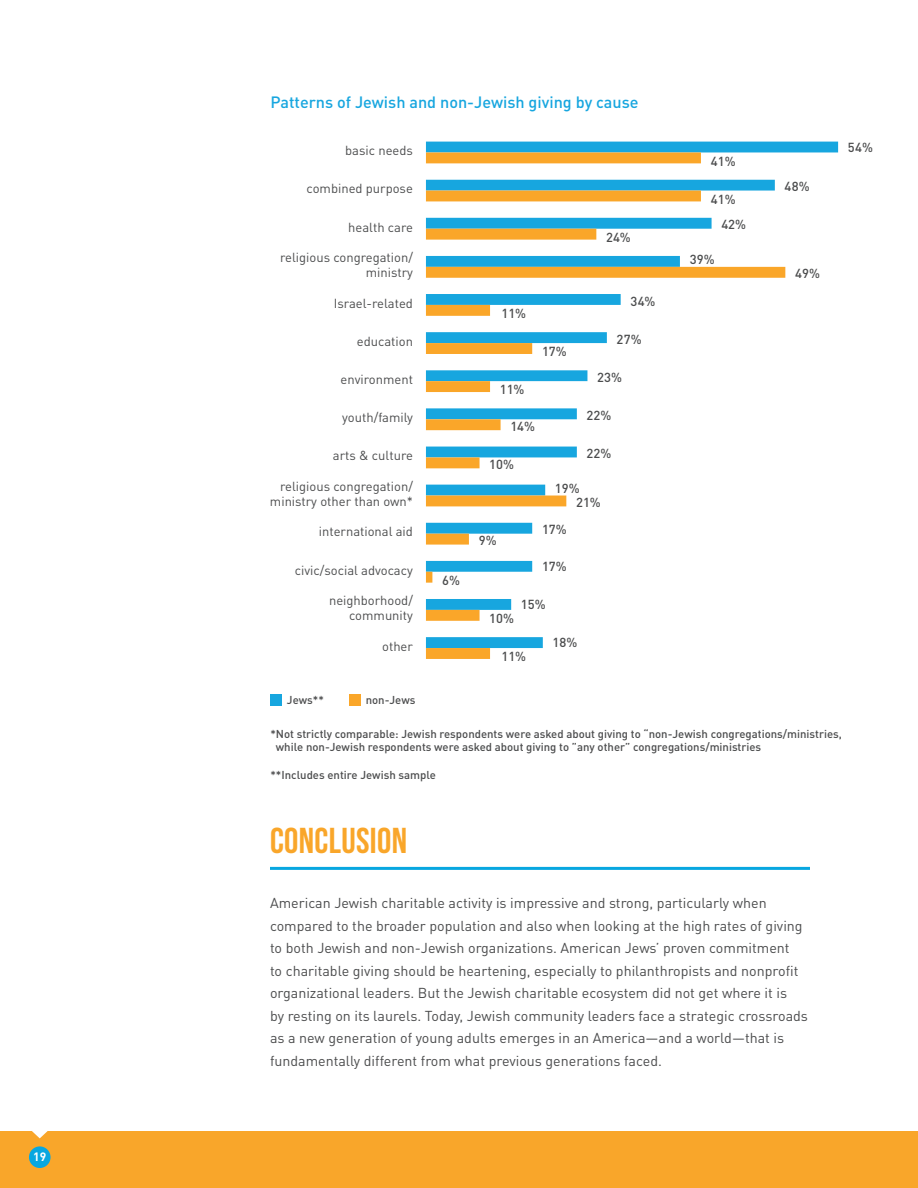
<style>
.page{position:relative;width:918px;height:1188px;background:#fff}
.page>*{position:absolute;margin:0;border:0;box-sizing:border-box;transform-origin:0 0}
.t1{font:36px "Bebas Neue";color:#f9a62a}
.t2{font:500 16.2px "DIN Pro";color:#17a6df}
.t3{font:14.25px/22.5px "DIN Pro";color:#4b4c4d}
.t4{font:13.05px/15.6px "DIN Pro";color:#4b4c4d;text-align:right}
.t5{font:500 13.05px "DIN Pro";color:#4b4c4d}
.t6{font:700 12px "DIN Pro";color:#fff}
.t7{font:500 11.4px/13.6px "DIN Pro";color:#4b4c4d}
</style>
<div class="page">
<div style="left:0;top:1131px;width:918px;height:57px;background:#f9a62a"></div>
<div style="left:29px;top:1146px;width:22px;height:22px;background:#08a7e0;border-radius:50%"></div>
<svg style="left:32px;top:1131px;width:16px;height:7px"></svg>
<hr style="left:270px;top:867px;width:540px;height:3px;background:#08a7e0">
<svg style="left:426px;top:142px;width:412px;height:136px"></svg>
<svg style="left:426px;top:152px;width:359px;height:507px"></svg>
<div style="left:349px;top:694px;width:12px;height:12px;background:#faa629"></div>
<div style="left:270px;top:694px;width:12px;height:12px;background:#17a6df"></div>
<p class="t6" style="left:33px;top:1147px;width:15px">19</p>
<p class="t2" style="left:270px;top:89px;width:370px">Patterns of Jewish and non-Jewish giving by cause</p>
<p class="t4" style="left:345px;top:141px;width:69px">basic needs</p>
<p class="t4" style="left:307px;top:180px;width:108px">combined purpose</p>
<p class="t4" style="left:348px;top:218px;width:66px">health care</p>
<p class="t4" style="left:280px;top:248px;width:134px">religious congregation/ ministry</p>
<p class="t4" style="left:334px;top:294px;width:81px">Israel-related</p>
<p class="t4" style="left:357px;top:332px;width:58px">education</p>
<p class="t4" style="left:341px;top:370px;width:74px">environment</p>
<p class="t4" style="left:342px;top:408px;width:72px">youth/family</p>
<p class="t4" style="left:333px;top:446px;width:82px">arts &amp; culture</p>
<p class="t4" style="left:270px;top:477px;width:144px">religious congregation/ ministry other than own*</p>
<p class="t4" style="left:319px;top:523px;width:96px">international aid</p>
<p class="t4" style="left:295px;top:561px;width:120px">civic/social advocacy</p>
<p class="t4" style="left:329px;top:591px;width:85px">neighborhood/ community</p>
<p class="t4" style="left:382px;top:637px;width:32px">other</p>
<p class="t7" style="left:287px;top:691px;width:38px">Jews**</p>
<p class="t7" style="left:366px;top:691px;width:51px">non-Jews</p>
<p class="t5" style="left:606px;top:227px;width:26px">24%</p>
<p class="t5" style="left:442px;top:570px;width:19px">6%</p>
<p class="t5" style="left:501px;top:303px;width:26px">11%</p>
<p class="t5" style="left:542px;top:341px;width:26px">17%</p>
<p class="t5" style="left:500px;top:379px;width:26px">11%</p>
<p class="t5" style="left:510px;top:416px;width:26px">14%</p>
<p class="t5" style="left:489px;top:454px;width:26px">10%</p>
<p class="t5" style="left:630px;top:290px;width:27px">34%</p>
<p class="t5" style="left:617px;top:328px;width:27px">27%</p>
<p class="t5" style="left:597px;top:367px;width:26px">23%</p>
<p class="t5" style="left:587px;top:405px;width:26px">22%</p>
<p class="t5" style="left:587px;top:443px;width:26px">22%</p>
<p class="t5" style="left:555px;top:478px;width:26px">19%</p>
<p class="t5" style="left:542px;top:519px;width:26px">17%</p>
<p class="t5" style="left:542px;top:555px;width:26px">17%</p>
<p class="t5" style="left:521px;top:594px;width:26px">15%</p>
<p class="t5" style="left:553px;top:632px;width:26px">18%</p>
<p class="t5" style="left:576px;top:492px;width:26px">21%</p>
<p class="t5" style="left:479px;top:530px;width:19px">9%</p>
<p class="t5" style="left:489px;top:608px;width:26px">10%</p>
<p class="t5" style="left:501px;top:646px;width:26px">11%</p>
<p class="t5" style="left:711px;top:150px;width:26px">41%</p>
<p class="t5" style="left:711px;top:188px;width:26px">41%</p>
<p class="t5" style="left:721px;top:214px;width:26px">42%</p>
<p class="t5" style="left:690px;top:249px;width:27px">39%</p>
<p class="t5" style="left:785px;top:176px;width:27px">48%</p>
<p class="t5" style="left:848px;top:136px;width:27px">54%</p>
<p class="t5" style="left:795px;top:263px;width:26px">49%</p>
<p class="t7" style="left:276px;top:726px;width:568px;text-indent:-5px">*Not strictly comparable: Jewish respondents were asked about giving to “non-Jewish congregations/ministries, while non-Jewish respondents were asked about giving to ”any other” congregations/ministries</p>
<p class="t7" style="left:270px;top:766px;width:167px">**Includes entire Jewish sample</p>
<h1 class="t1" style="left:270px;top:821px;width:73px">CONCLUSION</h1>
<p class="t3" style="left:270px;top:890px;width:540px">American Jewish charitable activity is impressive and strong, particularly when compared to the broader population and also when looking at the high rates of giving to both Jewish and non-Jewish organizations. American Jews’ proven commitment<br>to charitable giving should be heartening, especially to philanthropists and nonprofit organizational leaders. But the Jewish charitable ecosystem did not get where it is<br>by resting on its laurels. Today, Jewish community leaders face a strategic crossroads as a new generation of young adults emerges in an America—and a world—that is fundamentally different from what previous generations faced.</p>
</div>
